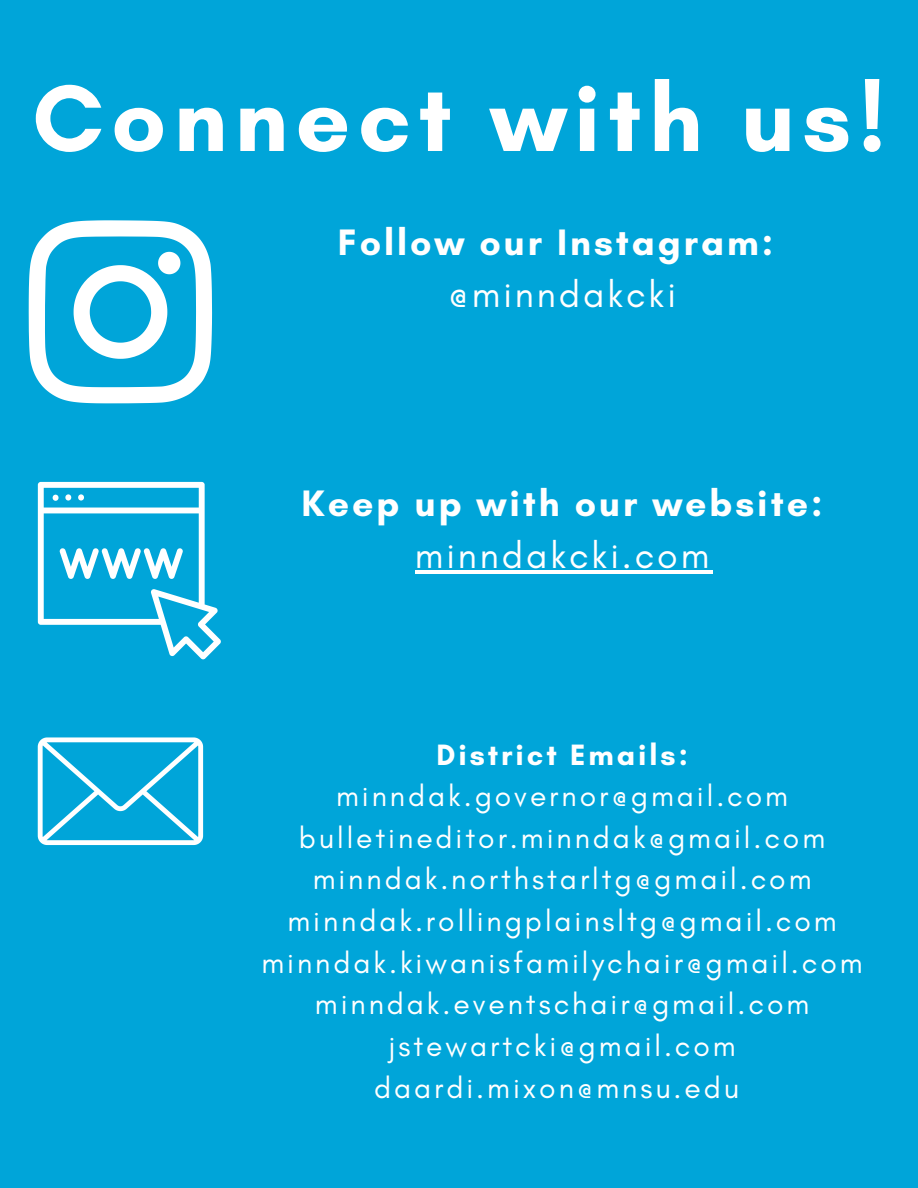
<style>
.page{position:relative;width:918px;height:1188px;background:#00a5d9}
.page>*{position:absolute;margin:0;border:0;box-sizing:border-box;transform-origin:0 0}
.t1{font:700 96px "Glacial Indifference";letter-spacing:.08em;color:#fff}
.t2{font:700 37.5px "Glacial Indifference";letter-spacing:.08em;color:#fff}
.t3{font:37.5px "Glacial Indifference";letter-spacing:.08em;color:#fff}
.t4{font:30px "Glacial Indifference";letter-spacing:.1em;color:#fff}
.t5{font:700 30px "Glacial Indifference";letter-spacing:.1em;color:#fff}
</style>
<div class="page">
<svg style="left:29px;top:220px;width:183px;height:183px"></svg>
<svg style="left:38px;top:482px;width:183px;height:178px"></svg>
<hr style="left:415px;top:570px;width:297px;height:4px;background:#fff">
<svg style="left:38px;top:737px;width:165px;height:108px"></svg>
<p class="t1" style="left:32px;top:60px;width:855px">Connect with us!</p>
<p class="t2" style="left:338px;top:219px;width:437px">Follow our Instagram:</p>
<p class="t3" style="left:448px;top:271px;width:229px">@minndakcki</p>
<p class="t2" style="left:302px;top:481px;width:522px">Keep up with our website:</p>
<p class="t3" style="left:415px;top:533px;width:296px">minndakcki.com</p>
<p class="t5" style="left:436px;top:736px;width:253px">District Emails:</p>
<p class="t4" style="left:336px;top:778px;width:454px">minndak.governor@gmail.com</p>
<p class="t4" style="left:299px;top:819px;width:528px">bulletineditor.minndak@gmail.com</p>
<p class="t4" style="left:313px;top:861px;width:500px">minndak.northstarltg@gmail.com</p>
<p class="t4" style="left:287px;top:903px;width:551px">minndak.rollingplainsltg@gmail.com</p>
<p class="t4" style="left:261px;top:944px;width:603px">minndak.kiwanisfamilychair@gmail.com</p>
<p class="t4" style="left:315px;top:986px;width:496px">minndak.eventschair@gmail.com</p>
<p class="t4" style="left:388px;top:1027px;width:349px">jstewartcki@gmail.com</p>
<p class="t4" style="left:374px;top:1069px;width:367px">daardi.mixon@mnsu.edu</p>
</div>
